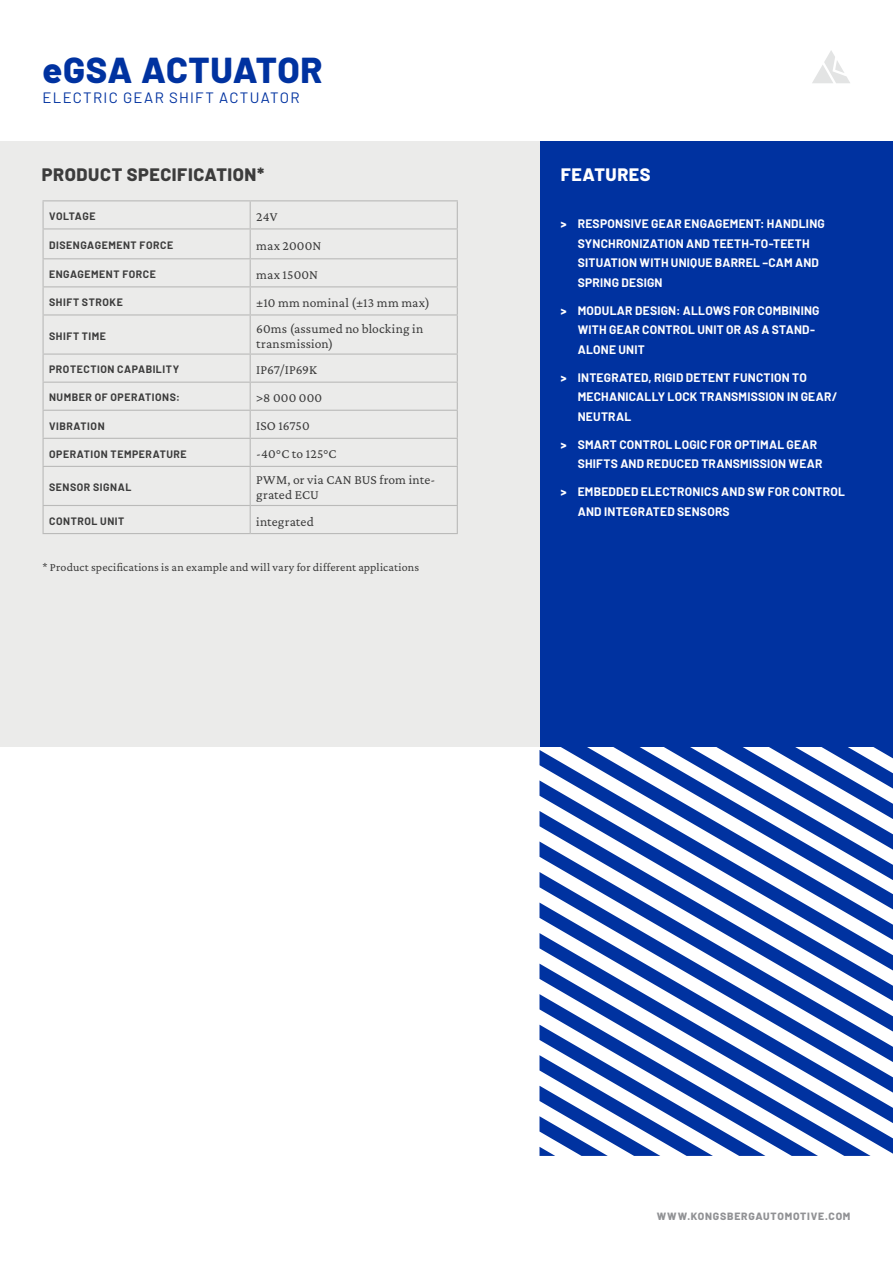
<style>
.page{position:relative;width:893px;height:1263px;background:#fff}
.page>*{position:absolute;margin:0;border:0;box-sizing:border-box;transform-origin:0 0}
.t1{font:800 36px "Barlow";letter-spacing:.015em;color:#0032a0}
.t2{font:800 18px "Barlow";letter-spacing:.03em;color:#3c3c3c}
.t3{font:800 18px "Barlow";letter-spacing:.035em;color:#fff}
.t4{font:15px "Barlow";letter-spacing:.08em;color:#0032a0}
.t5{font:13.5px/15px "Crimson Pro";letter-spacing:.01em;color:#3c3c3c}
.t6{font:700 12px/19.5px "Barlow";letter-spacing:.02em;color:#fff}
.text-first_paragraph{font:12px "Crimson Pro";letter-spacing:.015em;color:#3c3c3c}
.table2{font:700 10.5px "Barlow";letter-spacing:.055em;color:#3c3c3c}
.t7{font:800 10.5px "Barlow";letter-spacing:.075em;color:#919295}
.s1{font-weight:800}
</style>
<div class="page">
<svg style="left:812px;top:50px;width:38px;height:33px"></svg>
<div style="left:539px;top:141px;width:354px;height:605px;background:#0032a0"></div>
<div style="left:0;top:141px;width:539px;height:605px;background:#ebebea"></div>
<hr style="left:43px;top:200px;width:207px;height:1px;background:#babab9">
<hr style="left:250px;top:200px;width:208px;height:1px;background:#babab9">
<hr style="left:43px;top:228px;width:207px;height:1px;background:#babab9">
<hr style="left:250px;top:228px;width:208px;height:1px;background:#babab9">
<hr style="left:43px;top:258px;width:207px;height:1px;background:#babab9">
<hr style="left:250px;top:258px;width:208px;height:1px;background:#babab9">
<hr style="left:43px;top:286px;width:207px;height:1px;background:#babab9">
<svg style="left:43px;top:201px;width:1px;height:113px"></svg>
<hr style="left:250px;top:286px;width:208px;height:1px;background:#babab9">
<svg style="left:250px;top:201px;width:1px;height:113px"></svg>
<svg style="left:457px;top:201px;width:1px;height:113px"></svg>
<hr style="left:43px;top:314px;width:207px;height:1px;background:#babab9">
<hr style="left:43px;top:315px;width:1px;height:38px;background:#babab9">
<hr style="left:250px;top:314px;width:208px;height:1px;background:#babab9">
<hr style="left:250px;top:315px;width:1px;height:38px;background:#babab9">
<hr style="left:457px;top:315px;width:1px;height:38px;background:#babab9">
<hr style="left:43px;top:353px;width:207px;height:2px;background:#babab9">
<hr style="left:250px;top:353px;width:208px;height:2px;background:#babab9">
<hr style="left:43px;top:382px;width:207px;height:1px;background:#babab9">
<hr style="left:250px;top:382px;width:208px;height:1px;background:#babab9">
<hr style="left:43px;top:410px;width:207px;height:1px;background:#babab9">
<hr style="left:250px;top:410px;width:208px;height:1px;background:#babab9">
<hr style="left:43px;top:438px;width:207px;height:1px;background:#babab9">
<svg style="left:43px;top:355px;width:1px;height:111px"></svg>
<hr style="left:250px;top:438px;width:208px;height:1px;background:#babab9">
<svg style="left:250px;top:355px;width:1px;height:111px"></svg>
<svg style="left:457px;top:355px;width:1px;height:111px"></svg>
<hr style="left:43px;top:466px;width:207px;height:1px;background:#babab9">
<hr style="left:43px;top:467px;width:1px;height:38px;background:#babab9">
<hr style="left:250px;top:466px;width:208px;height:1px;background:#babab9">
<hr style="left:250px;top:467px;width:1px;height:38px;background:#babab9">
<hr style="left:457px;top:467px;width:1px;height:38px;background:#babab9">
<hr style="left:43px;top:505px;width:207px;height:1px;background:#babab9">
<svg style="left:43px;top:506px;width:1px;height:27px"></svg>
<hr style="left:250px;top:505px;width:208px;height:1px;background:#babab9">
<svg style="left:250px;top:506px;width:1px;height:27px"></svg>
<svg style="left:457px;top:506px;width:1px;height:27px"></svg>
<hr style="left:43px;top:533px;width:207px;height:1px;background:#babab9">
<hr style="left:250px;top:533px;width:208px;height:1px;background:#babab9">
<svg style="left:560px;top:746px;width:333px;height:4px"></svg>
<svg style="left:539px;top:750px;width:354px;height:30px"></svg>
<svg style="left:539px;top:780px;width:354px;height:31px"></svg>
<svg style="left:539px;top:811px;width:354px;height:30px"></svg>
<svg style="left:539px;top:841px;width:354px;height:31px"></svg>
<svg style="left:539px;top:872px;width:354px;height:30px"></svg>
<svg style="left:539px;top:902px;width:354px;height:31px"></svg>
<svg style="left:539px;top:933px;width:354px;height:221px"></svg>
<svg style="left:539px;top:963px;width:332px;height:193px"></svg>
<svg style="left:539px;top:994px;width:279px;height:162px"></svg>
<svg style="left:539px;top:1025px;width:226px;height:131px"></svg>
<p class="t1" style="left:43px;top:43px;width:282px">eGSA ACTUATOR</p>
<p class="t4" style="left:43px;top:87px;width:258px">ELECTRIC GEAR SHIFT ACTUATOR</p>
<p class="t2" style="left:42px;top:161px;width:224px">PRODUCT SPECIFICATION*</p>
<p class="table2" style="left:49px;top:209px;width:48px">VOLTAGE</p>
<p class="t5" style="left:256px;top:209px;width:23px">24V</p>
<p class="table2" style="left:49px;top:238px;width:126px">DISENGAGEMENT FORCE</p>
<p class="t5" style="left:256px;top:238px;width:67px">max 2000N</p>
<p class="table2" style="left:49px;top:267px;width:108px">ENGAGEMENT FORCE</p>
<p class="t5" style="left:256px;top:267px;width:63px">max 1500N</p>
<p class="table2" style="left:49px;top:295px;width:75px">SHIFT STROKE</p>
<p class="t5" style="left:256px;top:295px;width:175px">±10 mm nominal (±13 mm max)</p>
<p class="table2" style="left:49px;top:328px;width:59px">SHIFT TIME</p>
<p class="t5" style="left:256px;top:321px;width:169px">60ms (assumed no blocking in transmission)</p>
<p class="table2" style="left:49px;top:362px;width:132px">PROTECTION CAPABILITY</p>
<p class="t5" style="left:256px;top:362px;width:62px">IP67/IP69K</p>
<p class="table2" style="left:49px;top:390px;width:133px">NUMBER OF OPERATIONS:</p>
<p class="t5" style="left:256px;top:390px;width:67px">&gt;8 000 000</p>
<p class="table2" style="left:49px;top:418px;width:57px">VIBRATION</p>
<p class="t5" style="left:256px;top:418px;width:55px">ISO 16750</p>
<p class="table2" style="left:49px;top:446px;width:139px">OPERATION TEMPERATURE</p>
<p class="t5" style="left:256px;top:446px;width:82px">-40°C to 125°C</p>
<p class="table2" style="left:49px;top:480px;width:84px">SENSOR SIGNAL</p>
<p class="t5" style="left:256px;top:472px;width:181px">PWM, or via CAN BUS from inte&shy;grated ECU</p>
<p class="table2" style="left:49px;top:513px;width:77px">CONTROL UNIT</p>
<p class="t5" style="left:256px;top:513px;width:59px">integrated</p>
<p class="text-first_paragraph" style="left:43px;top:559px;width:378px">* Product specifications is an example and will vary for different applications</p>
<p class="t3" style="left:561px;top:161px;width:91px">FEATURES</p>
<p class="t6" style="left:578px;top:213px;width:249px;text-indent:-17px"><span class="s1">&gt;</span> RESPONSIVE GEAR ENGAGEMENT: HANDLING<br>SYNCHRONIZATION AND TEETH-TO-TEETH<br>SITUATION WITH UNIQUE BARREL –CAM AND<br>SPRING DESIGN</p>
<p class="t6" style="left:578px;top:300px;width:243px;text-indent:-17px"><span class="s1">&gt;</span> MODULAR DESIGN: ALLOWS FOR COMBINING<br>WITH GEAR CONTROL UNIT OR AS A STAND-<br>ALONE UNIT</p>
<p class="t6" style="left:578px;top:367px;width:261px;text-indent:-17px"><span class="s1">&gt;</span> INTEGRATED, RIGID DETENT FUNCTION TO<br>MECHANICALLY LOCK TRANSMISSION IN GEAR/<br>NEUTRAL</p>
<p class="t6" style="left:578px;top:434px;width:246px;text-indent:-17px"><span class="s1">&gt;</span> SMART CONTROL LOGIC FOR OPTIMAL GEAR<br>SHIFTS AND REDUCED TRANSMISSION WEAR</p>
<p class="t6" style="left:578px;top:481px;width:269px;text-indent:-17px"><span class="s1">&gt;</span> EMBEDDED ELECTRONICS AND SW FOR CONTROL<br>AND INTEGRATED SENSORS</p>
<p class="t7" style="left:657px;top:1209px;width:195px">WWW.KONGSBERGAUTOMOTIVE.COM</p>
</div>
